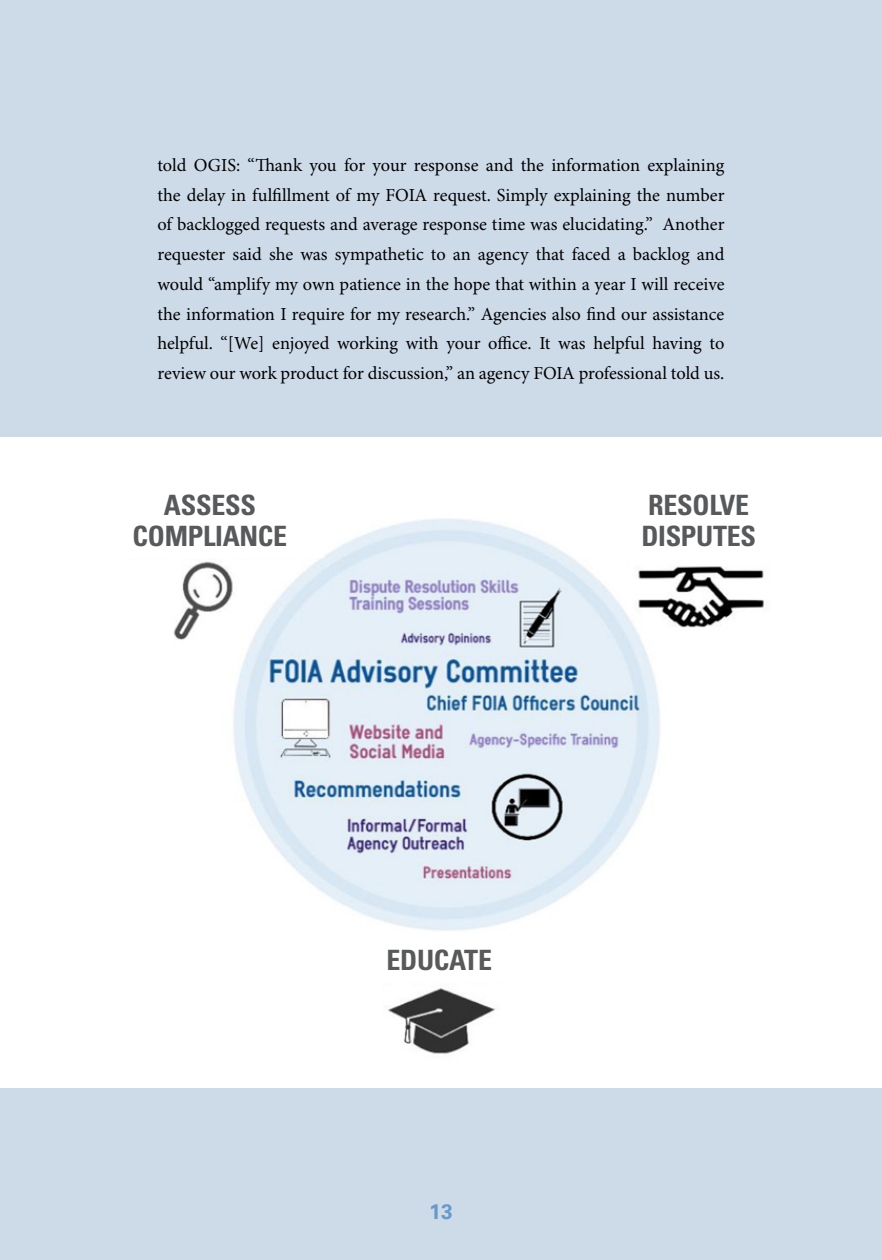
<style>
.page{position:relative;width:882px;height:1260px;background:#cddae8}
.page>*{position:absolute;margin:0;border:0;box-sizing:border-box;transform-origin:0 0}
.Special_Example_Head{font:700 condensed 28px/31.5px "Univers LT Std";letter-spacing:-.01em;color:#58595b;text-align:center}
.t1{font:700 21px "Univers LT Std";color:#689ac9}
.NEW_Body_Copy{font:18.38px/29.8px "Minion Pro";letter-spacing:-.005em;color:#000;text-align:justify}
</style>
<div class="page">
<div style="left:0;top:438px;width:882px;height:650px;background:#fff"></div>
<img style="left:173px;top:518px;width:591px;height:536px">
<div style="left:97px;top:484px;width:226px;height:73px;background:#fff"></div>
<div style="left:585px;top:484px;width:227px;height:73px;background:#fff"></div>
<div style="left:326px;top:938px;width:227px;height:44px;background:#fff"></div>
<p class="NEW_Body_Copy" style="left:158px;top:151px;width:569px">told OGIS: “Thank you for your response and the information explaining the delay in fulfillment of my FOIA request. Simply explaining the number of backlogged requests and average response time was elucidating.” Another requester said she was sympathetic to an agency that faced a backlog and would “amplify my own patience in the hope that within a year I will receive the information I require for my research.” Agencies also find our assistance helpful. “[We] enjoyed working with your office. It was helpful having to review our work product for discussion,” an agency FOIA professional told us.</p>
<p class="Special_Example_Head" style="left:133px;top:489px;width:156px">ASSESS<br>COMPLIANCE</p>
<p class="Special_Example_Head" style="left:648px;top:489px;width:102px">RESOLVE</p>
<p class="Special_Example_Head" style="left:641px;top:521px;width:116px">DISPUTES</p>
<p class="Special_Example_Head" style="left:386px;top:944px;width:107px">EDUCATE</p>
<p class="t1" style="left:429px;top:1199px;width:25px">13</p>
</div>
